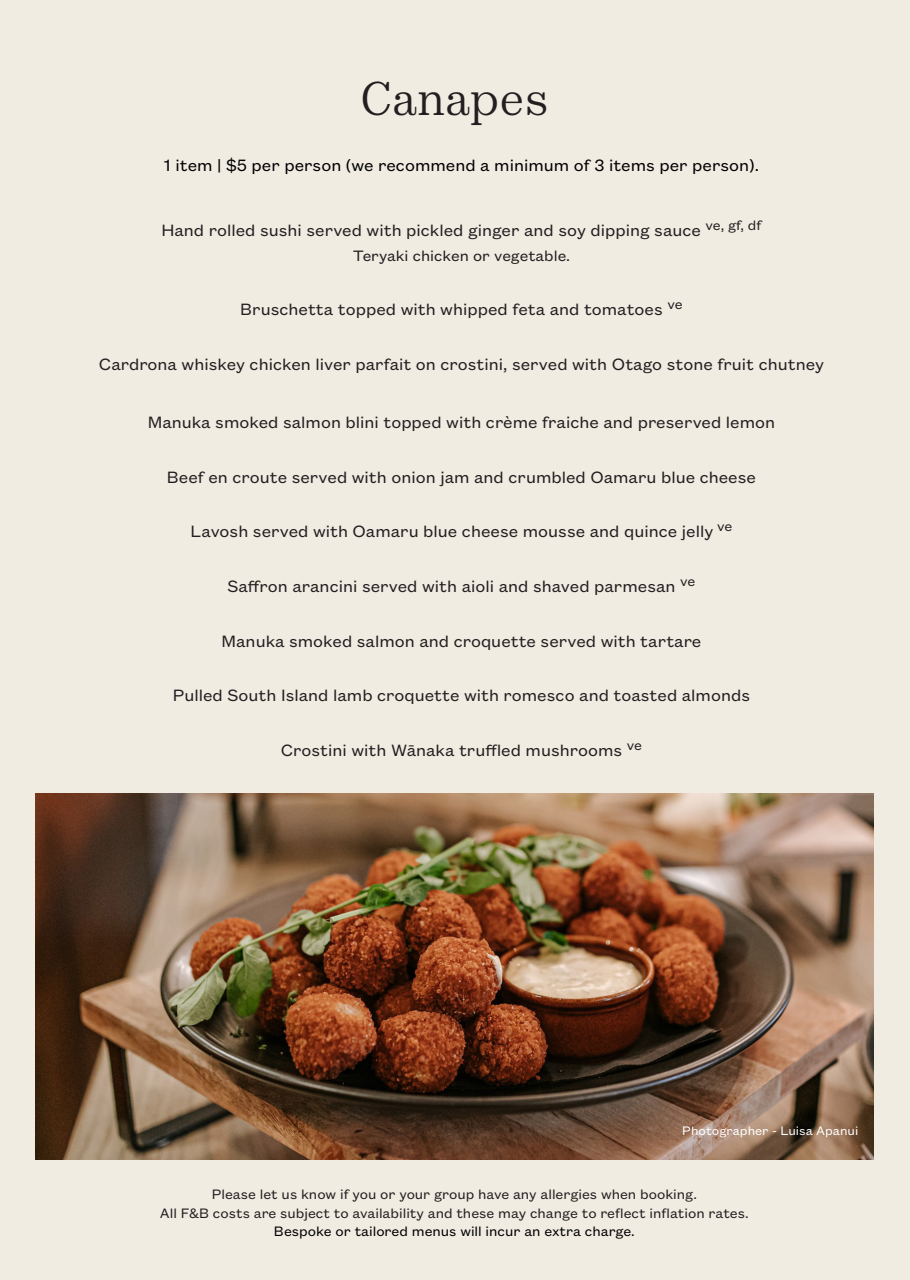
<style>
.page{position:relative;width:910px;height:1280px;background:#fff}
.page>*{position:absolute;margin:0;border:0;box-sizing:border-box;transform-origin:0 0}
.t1{font:46.5px "Royal Theatre Serif Lt";color:#231f20}
.t2{font:18px "Founders Grotesk Text";color:#231f20}
.t3{font:18px "Founders Grotesk Text";color:#000001}
.t4{font:16.5px "Founders Grotesk Text";color:#231f20}
.t5{font:15px/18px "Founders Grotesk Text";color:#231f20;text-align:center}
.t6{font:15px "Founders Grotesk Text";color:#000001}
.t7{font:13.5px "Founders Grotesk Text";color:#fff}
</style>
<div class="page">
<div style="left:0;top:1px;width:910px;height:1279px;background:#f1ece2"></div>
<img style="left:36px;top:794px;width:837px;height:365px">
<h1 class="t1" style="left:360px;top:64px;width:191px">Canapes</h1>
<p class="t3" style="left:164px;top:153px;width:597px">1 item | $5 per person (we recommend a minimum of 3 items per person).</p>
<p class="t2" style="left:161px;top:218px;width:602px">Hand rolled sushi served with pickled ginger and soy dipping sauce <sup>ve,</sup> <sup>gf,</sup> <sup>df</sup></p>
<p class="t4" style="left:353px;top:244px;width:219px">Teryaki chicken or vegetable.</p>
<p class="t2" style="left:240px;top:297px;width:444px">Bruschetta topped with whipped feta and tomatoes <sup>ve</sup></p>
<p class="t2" style="left:99px;top:352px;width:727px">Cardrona whiskey chicken liver parfait on crostini, served with Otago stone fruit chutney</p>
<p class="t2" style="left:148px;top:410px;width:629px">Manuka smoked salmon blini topped with crème fraiche and preserved lemon</p>
<p class="t2" style="left:167px;top:465px;width:591px">Beef en croute served with onion jam and crumbled Oamaru blue cheese</p>
<p class="t2" style="left:191px;top:519px;width:543px">Lavosh served with Oamaru blue cheese mousse and quince jelly <sup>ve</sup></p>
<p class="t2" style="left:227px;top:574px;width:470px">Saffron arancini served with aioli and shaved parmesan <sup>ve</sup></p>
<p class="t2" style="left:222px;top:629px;width:481px">Manuka smoked salmon and croquette served with tartare</p>
<p class="t2" style="left:173px;top:683px;width:579px">Pulled South Island lamb croquette with romesco and toasted almonds</p>
<p class="t2" style="left:281px;top:738px;width:363px">Crostini with Wānaka truffled mushrooms <sup>ve</sup></p>
<p class="t7" style="left:682px;top:1122px;width:178px">Photographer - Luisa Apanui</p>
<p class="t5" style="left:160px;top:1184px;width:590px">Please let us know if you or your group have any allergies when booking.<br>All F&amp;B costs are subject to availability and these may change to reflect inflation rates.</p>
<p class="t6" style="left:274px;top:1220px;width:362px">Bespoke or tailored menus will incur an extra charge.</p>
</div>
